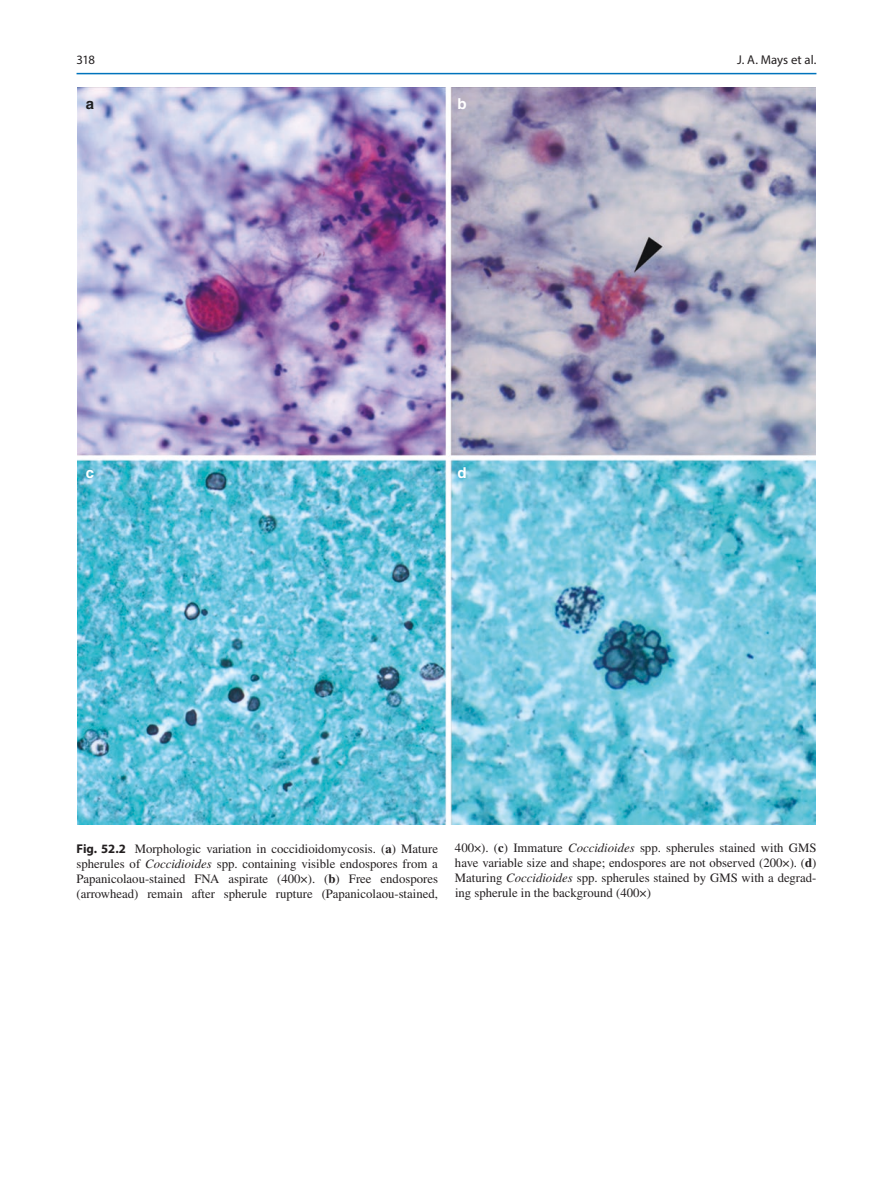
<style>
.page{position:relative;width:893px;height:1187px;background:#fff}
.page>*{position:absolute;margin:0;border:0;box-sizing:border-box;transform-origin:0 0}
.t1{font:700 15px "Helvetica";color:#fff}
.t2{font:700 15px "Helvetica";color:#1d1e1f}
.t3{font:12.75px/15px "Times LT Std";color:#231f20;text-align:justify}
.t4{font:12.75px "Myriad Pro";letter-spacing:.005em;color:#231f20}
.s1{font-family:"Myriad Pro";font-weight:700}
.s2{font-weight:700}
.s3{font-style:italic}
</style>
<div class="page">
<img style="left:77px;top:88px;width:739px;height:736px">
<hr style="left:77px;top:73px;width:739px;height:1px;background:#0073bc">
<p class="t4" style="left:77px;top:52px;width:20px">318</p>
<p class="t2" style="left:86px;top:94px;width:10px">a</p>
<p class="t1" style="left:457px;top:94px;width:11px">b</p>
<p class="t1" style="left:86px;top:463px;width:10px">c</p>
<p class="t1" style="left:457px;top:463px;width:11px">d</p>
<p class="t4" style="left:737px;top:52px;width:81px">J. A. Mays et al.</p>
<p class="t3" style="left:77px;top:841px;width:363px"><span class="s1">Fig. 52.2</span> Morphologic variation in coccidioidomycosis. (<span class="s2">a</span>) Mature spherules of <span class="s3">Coccidioides</span> spp. containing visible endospores from a Papanicolaou-stained FNA aspirate (400×). (<span class="s2">b</span>) Free endospores (arrowhead) remain after spherule rupture (Papanicolaou-stained,</p>
<p class="t3" style="left:455px;top:840px;width:363px">400×). (<span class="s2">c</span>) Immature <span class="s3">Coccidioides</span> spp. spherules stained with GMS have variable size and shape; endospores are not observed (200×). (<span class="s2">d</span>)<br>Maturing <span class="s3">Coccidioides</span> spp. spherules stained by GMS with a degrad&shy;ing spherule in the background (400×)</p>
</div>
